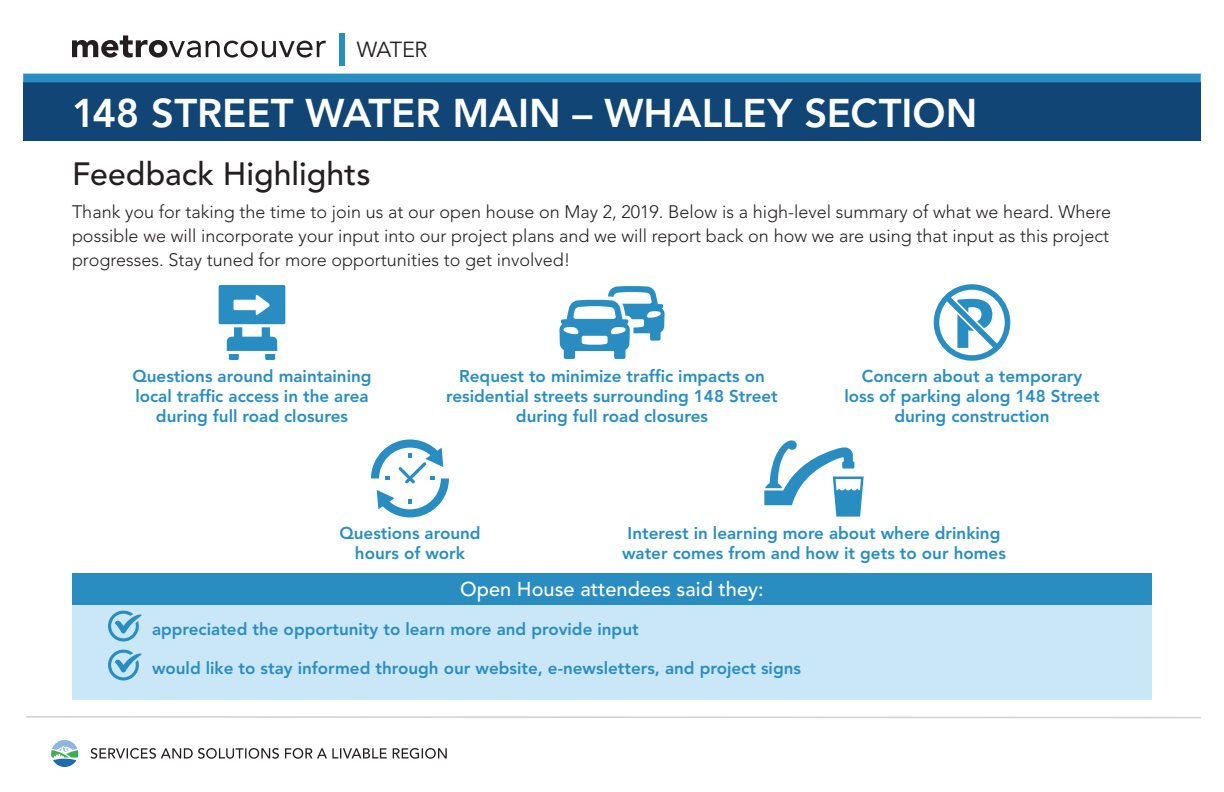
<style>
.page{position:relative;width:1224px;height:792px;background:#fff}
.page>*{position:absolute;margin:0;border:0;box-sizing:border-box;transform-origin:0 0}
.H1_project_title{font:800 39.8px "Avenir";color:#fff}
.H3_header{font:500 32px "Avenir";letter-spacing:.005em;color:#231f20}
.t1{font:21.6px "Avenir LT Std";letter-spacing:-.03em;color:#231f20}
.p1_regular{font:500 20px "Avenir";color:#fff}
.P1_regular{font:300 18px/24px "Avenir";color:#231f20;text-align:justify}
.blue_centred_bold{font:800 17px/20px "Avenir";color:#298dc1;text-align:center}
.bullet{font:800 17px "Avenir";color:#298dc1}
</style>
<div class="page">
<svg style="left:219px;top:285px;width:66px;height:75px"></svg>
<svg style="left:559px;top:286px;width:106px;height:73px"></svg>
<svg style="left:934px;top:284px;width:76px;height:77px"></svg>
<svg style="left:371px;top:439px;width:78px;height:78px"></svg>
<svg style="left:764px;top:440px;width:100px;height:77px"></svg>
<div style="left:23px;top:82px;width:1178px;height:59px;background:#104576"></div>
<div style="left:23px;top:74px;width:1178px;height:8px;background:#298dc1"></div>
<svg style="left:72px;top:35px;width:254px;height:23px"></svg>
<div style="left:339px;top:33px;width:5px;height:32px;background:#298dc1"></div>
<div style="left:72px;top:603px;width:1080px;height:96px;background:#cae7f8"></div>
<div style="left:72px;top:573px;width:1080px;height:31px;background:#298dc1"></div>
<svg style="left:108px;top:611px;width:34px;height:30px"></svg>
<svg style="left:108px;top:650px;width:34px;height:30px"></svg>
<svg style="left:26px;top:716px;width:1175px;height:3px"></svg>
<svg style="left:51px;top:740px;width:27px;height:27px"></svg>
<svg style="left:91px;top:748px;width:356px;height:11px"></svg>
<p class="t1" style="left:357px;top:37px;width:72px">WATER</p>
<p class="H1_project_title" style="left:72px;top:89px;width:907px">148 STREET WATER MAIN – WHALLEY SECTION</p>
<p class="H3_header" style="left:72px;top:156px;width:300px">Feedback Highlights</p>
<p class="P1_regular" style="left:72px;top:200px;width:1041px">Thank you for taking the time to join us at our open house on May 2, 2019. Below is a high-level summary of what we heard. Where possible we will incorporate your input into our project plans and we will report back on how we are using that input as this project progresses. Stay tuned for more opportunities to get involved!</p>
<p class="blue_centred_bold" style="left:132px;top:367px;width:241px">Questions around maintaining local traffic access in the area during full road closures</p>
<p class="blue_centred_bold" style="left:446px;top:367px;width:333px">Request to minimize traffic impacts on residential streets surrounding 148 Street during full road closures</p>
<p class="blue_centred_bold" style="left:844px;top:367px;width:257px">Concern about a temporary<br>loss of parking along 148 Street during construction</p>
<p class="blue_centred_bold" style="left:339px;top:523px;width:143px">Questions around hours of work</p>
<p class="blue_centred_bold" style="left:622px;top:523px;width:385px">Interest in learning more about where drinking water comes from and how it gets to our homes</p>
<p class="p1_regular" style="left:460px;top:578px;width:305px">Open House attendees said they:</p>
<p class="bullet" style="left:152px;top:620px;width:488px">appreciated the opportunity to learn more and provide input</p>
<p class="bullet" style="left:152px;top:659px;width:651px">would like to stay informed through our website, e-newsletters, and project signs</p>
</div>
